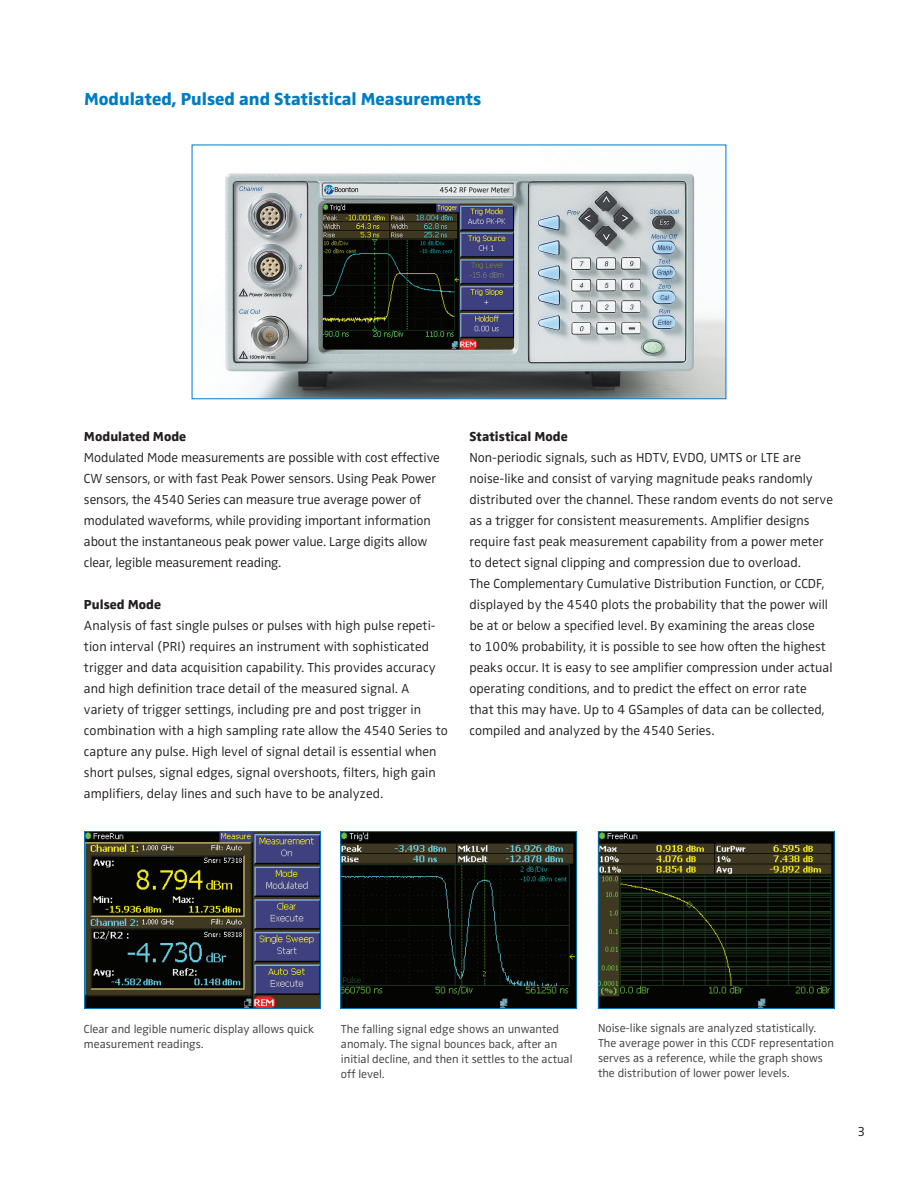
<style>
.page{position:relative;width:918px;height:1188px;background:#fff}
.page>*{position:absolute;margin:0;border:0;box-sizing:border-box;transform-origin:0 0}
.t1{font:800 18px "Zwo Pro";color:#007cc2}
.t2{font:300 13.5px/21px "Zwo Pro";color:#231f20}
.t3{font:800 13.5px "Zwo Pro";color:#231f20}
.t4{font:300 12px/15px "Zwo Pro";color:#3e3e3f}
</style>
<div class="page">
<img style="left:225px;top:173px;width:499px;height:224px">
<img style="left:342px;top:833px;width:233px;height:174px">
<div style="left:340px;top:831px;width:237px;height:178px;border:1px solid #007cc2"></div>
<img style="left:600px;top:833px;width:233px;height:174px">
<div style="left:598px;top:831px;width:237px;height:178px;border:1px solid #007cc2"></div>
<img style="left:86px;top:833px;width:233px;height:174px">
<div style="left:84px;top:831px;width:237px;height:178px;border:1px solid #007cc2"></div>
<h1 class="t1" style="left:84px;top:88px;width:399px">Modulated, Pulsed and Statistical Measurements</h1>
<p class="t3" style="left:84px;top:429px;width:104px">Modulated Mode</p>
<p class="t2" style="left:84px;top:447px;width:357px">Modulated Mode measurements are possible with cost effective CW sensors, or with fast Peak Power sensors. U sing Peak Power sensors, the 4540 Series can measure true average power of modulated waveforms, while providing important information about the instantaneous peak power value. Large digits allow clear, legible measurement reading.</p>
<p class="t3" style="left:84px;top:597px;width:79px">Pulsed Mode</p>
<p class="t2" style="left:84px;top:615px;width:365px">Analysis of fast single pulses or pulses with high pulse repeti&shy;tion interval (pri) requires an instrument with sophisticated trigger and data acquisition capability. This provides accuracy and high definition trace detail of the measured signal. A variety of trigger settings, including pre and post trigger in combination with a high sampling rate allow the 4540 Series to capture any pulse. H igh level of signal detail is essential when short pulses, signal edges, signal overshoots, filters, high gain amplifiers, delay lines and such have to be analyzed.</p>
<p class="t3" style="left:470px;top:429px;width:100px">Statistical Mode</p>
<p class="t2" style="left:470px;top:447px;width:258px">Non-periodic signals, such as hdtv, evdo, umts</p>
<p class="t2" style="left:470px;top:447px;width:365px;text-indent:276px">or lte are noise-like and consist of varying magnitude peaks randomly distributed over the channel. These random events do not serve as a trigger for consistent measurements. Amplifier designs require fast peak measurement capability from a power meter to detect signal clipping and compression due to overload.<br>The Complementary Cumulative Distribution Function, or CCDF, displayed by the 4540 plots the probability that the power will be at or below a specified level. By examining the areas close<br>to 100% probability, it is possible to see how often the highest peaks occur. It is easy to see amplifier compression under actual operating conditions, and to predict the effect on error rate that this may have. U p to 4 GSamples of data can be collected, compiled and analyzed by the 4540 Series.</p>
<p class="t4" style="left:84px;top:1022px;width:232px">Clear and legible numeric display allows quick measurement readings.</p>
<p class="t4" style="left:598px;top:1021px;width:238px">Noise-like signals are analyzed statistically.<br>The average power in this ccdf representation serves as a reference, while the graph shows the distribution of lower power levels.</p>
<p class="t4" style="left:341px;top:1022px;width:233px">The falling signal edge shows an unwanted anomaly. The signal bounces back, after an initial decline, and then it settles to the actual off level.</p>
<p class="t2" style="left:857px;top:1122px;width:9px">3</p>
</div>
